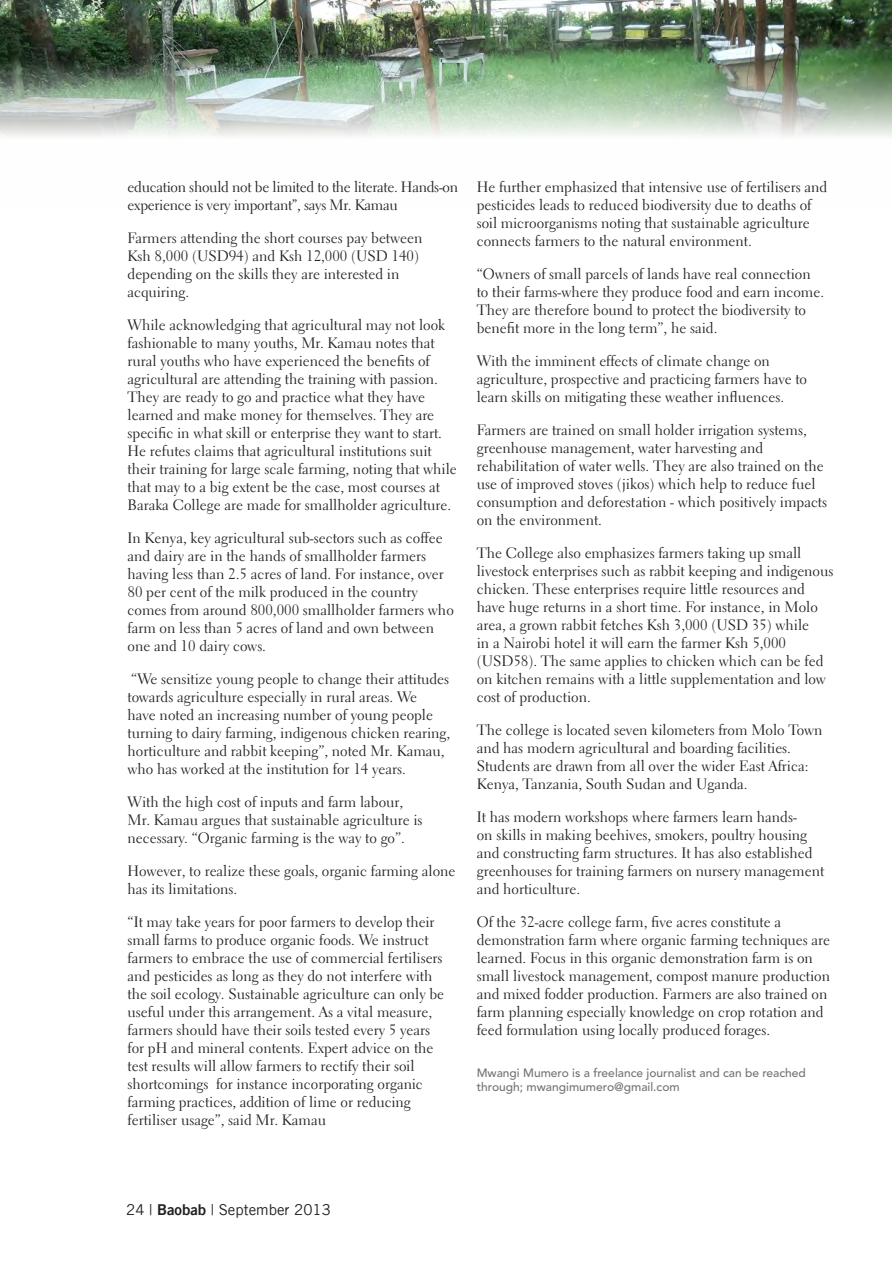
<style>
.page{position:relative;width:893px;height:1263px;background:#fff}
.page>*{position:absolute;margin:0;border:0;box-sizing:border-box;transform-origin:0 0}
.Normal__Web{font:15px/18px "Electra LH";color:#222}
.Normal__Web-2{font:15px/18px "Electra LH";letter-spacing:-.02em;color:#222}
.t1{font:15px "Trade Gothic";color:#231f20}
.Author2{font:500 12px/13.8px "Avenir LT Std";color:#757272}
.s1{font-family:"Trade Gothic Bold Two"}
</style>
<div class="page">
<img style="left:0;top:0;width:891px;height:137px">
<p class="Normal__Web-2" style="left:128px;top:178px;width:332px">education should not be limited to the literate. Hands-on experience is very important’’, says Mr. Kamau</p>
<p class="Normal__Web" style="left:128px;top:229px;width:296px">Farmers attending the short courses pay between Ksh 8,000 (USD94) and Ksh 12,000 (USD 140) depending on the skills they are interested in acquiring.</p>
<p class="Normal__Web" style="left:128px;top:316px;width:331px">While acknowledging that agricultural may not look fashionable to many youths, Mr. Kamau notes that rural youths who have experienced the benefits of agricultural are attending the training with passion.<br>They are ready to go and practice what they have learned and make money for themselves. They are specific in what skill or enterprise they want to start.<br>He refutes claims that agricultural institutions suit their training for large scale farming, noting that while that may to a big extent be the case, most courses at Baraka College are made for smallholder agriculture.</p>
<p class="Normal__Web" style="left:128px;top:529px;width:328px">In Kenya, key agricultural sub-sectors such as coffee and dairy are in the hands of smallholder farmers having less than 2.5 acres of land. For instance, over 80 per cent of the milk produced in the country comes from around 800,000 smallholder farmers who farm on less than 5 acres of land and own between one and 10 dairy cows.</p>
<p class="Normal__Web" style="left:128px;top:670px;width:324px">“We sensitize young people to change their attitudes towards agriculture especially in rural areas. We<br>have noted an increasing number of young people turning to dairy farming, indigenous chicken rearing, horticulture and rabbit keeping”, noted Mr. Kamau, who has worked at the institution for 14 years.</p>
<p class="Normal__Web" style="left:128px;top:793px;width:297px">With the high cost of inputs and farm labour,<br>Mr. Kamau argues that sustainable agriculture is necessary. “Organic farming is the way to go”.</p>
<p class="Normal__Web" style="left:128px;top:862px;width:330px">However, to realize these goals, organic farming alone has its limitations.</p>
<p class="Normal__Web" style="left:128px;top:913px;width:318px">“It may take years for poor farmers to develop their small farms to produce organic foods. We instruct farmers to embrace the use of commercial fertilisers and pesticides as long as they do not interfere with the soil ecology. Sustainable agriculture can only be useful under this arrangement. As a vital measure, farmers should have their soils tested every 5 years for pH and mineral contents. Expert advice on the test results will allow farmers to rectify their soil shortcomings for instance incorporating organic farming practices, addition of lime or reducing fertiliser usage’’, said Mr. Kamau</p>
<p class="Normal__Web" style="left:477px;top:178px;width:352px">He further emphasized that intensive use of fertilisers and pesticides leads to reduced biodiversity due to deaths of soil microorganisms noting that sustainable agriculture connects farmers to the natural environment.</p>
<p class="Normal__Web" style="left:477px;top:265px;width:349px">“Owners of small parcels of lands have real connection to their farms-where they produce food and earn income.<br>They are therefore bound to protect the biodiversity to benefit more in the long term”, he said.</p>
<p class="Normal__Web" style="left:477px;top:352px;width:332px">With the imminent effects of climate change on agriculture, prospective and practicing farmers have to learn skills on mitigating these weather influences.</p>
<p class="Normal__Web" style="left:477px;top:421px;width:352px">Farmers are trained on small holder irrigation systems, greenhouse management, water harvesting and rehabilitation of water wells. They are also trained on the use of improved stoves (jikos) which help to reduce fuel consumption and deforestation - which positively impacts on the environment.</p>
<p class="Normal__Web" style="left:477px;top:544px;width:358px">The College also emphasizes farmers taking up small livestock enterprises such as rabbit keeping and indigenous chicken. These enterprises require little resources and have huge returns in a short time. For instance, in Molo area, a grown rabbit fetches Ksh 3,000 (USD 35) while<br>in a Nairobi hotel it will earn the farmer Ksh 5,000 (USD58). The same applies to chicken which can be fed on kitchen remains with a little supplementation and low cost of production.</p>
<p class="Normal__Web" style="left:477px;top:721px;width:347px">The college is located seven kilometers from Molo Town and has modern agricultural and boarding facilities.<br>Students are drawn from all over the wider East Africa:<br>Kenya, Tanzania, South Sudan and Uganda.</p>
<p class="Normal__Web" style="left:477px;top:808px;width:349px">It has modern workshops where farmers learn hands-<br>on skills in making beehives, smokers, poultry housing and constructing farm structures. It has also established greenhouses for training farmers on nursery management and horticulture.</p>
<p class="Normal__Web" style="left:477px;top:913px;width:355px">Of the 32-acre college farm, five acres constitute a demonstration farm where organic farming techniques are learned. Focus in this organic demonstration farm is on small livestock management, compost manure production and mixed fodder production. Farmers are also trained on farm planning especially knowledge on crop rotation and feed formulation using locally produced forages.</p>
<p class="Author2" style="left:477px;top:1066px;width:331px">Mwangi Mumero is a freelance journalist and can be reached through; mwangimumero@gmail.com</p>
<p class="t1" style="left:126px;top:1200px;width:206px">24 | <span class="s1">Baobab</span> | September 2013</p>
</div>
